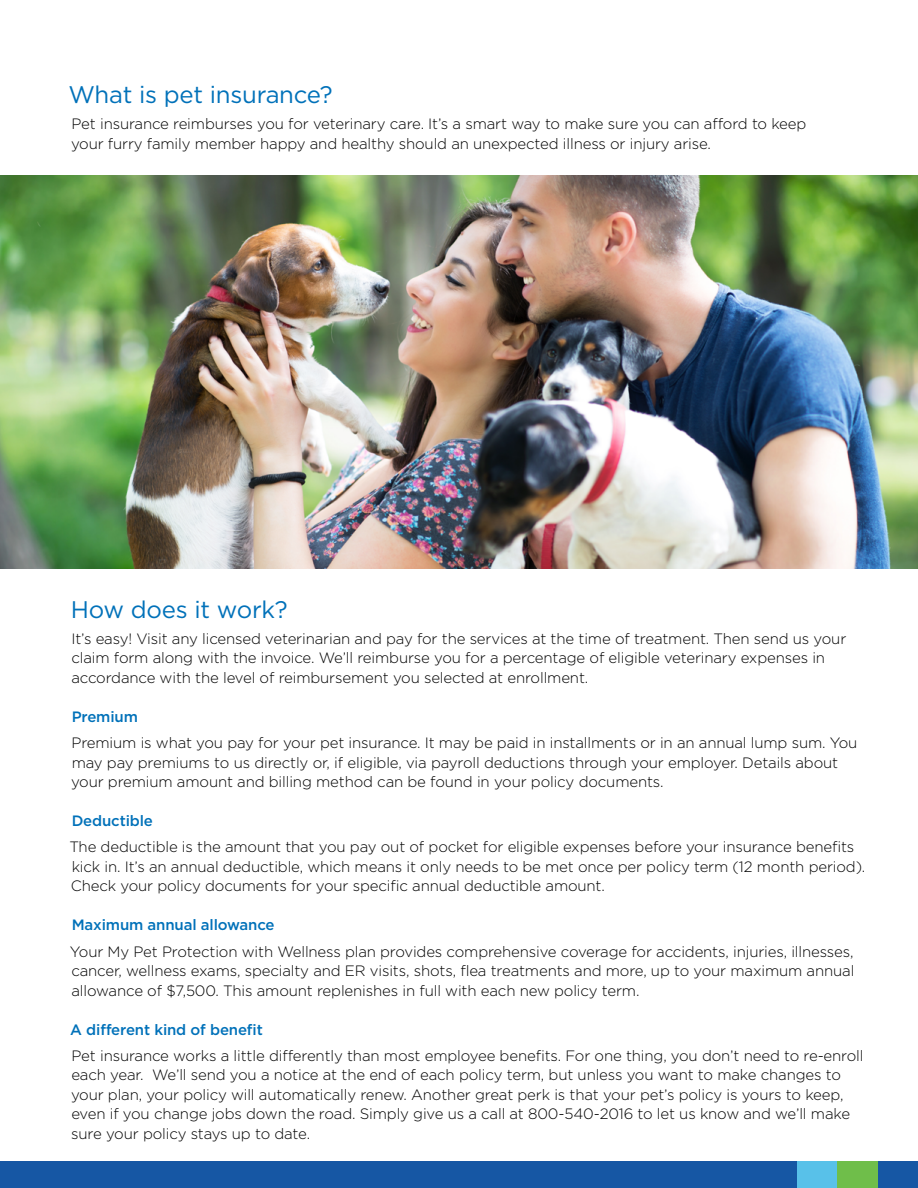
<style>
.page{position:relative;width:918px;height:1188px;background:#fff}
.page>*{position:absolute;margin:0;border:0;box-sizing:border-box;transform-origin:0 0}
.t1{font:24px "Gotham";letter-spacing:-.01em;color:#0071b9}
.t2{font:300 15px/19.5px "Gotham";letter-spacing:-.01em;color:#000}
.t3{font:500 15px "Gotham";letter-spacing:-.01em;color:#0071b9}
</style>
<div class="page">
<div style="left:0;top:1161px;width:798px;height:27px;background:#1657a4"></div>
<div style="left:797px;top:1161px;width:41px;height:27px;background:#58c1e9"></div>
<div style="left:838px;top:1161px;width:40px;height:27px;background:#6fbe4a"></div>
<div style="left:878px;top:1161px;width:40px;height:27px;background:#1657a4"></div>
<img style="left:0;top:175px;width:918px;height:393px">
<p class="t1" style="left:69px;top:79px;width:266px">What is pet insurance?</p>
<p class="t2" style="left:71px;top:114px;width:737px">Pet insurance reimburses you for veterinary care. It’s a smart way to make sure you can afford to keep your furry family member happy and healthy should an unexpected illness or injury arise.</p>
<p class="t1" style="left:71px;top:594px;width:219px">How does it work?</p>
<p class="t2" style="left:71px;top:628px;width:776px">It’s easy! Visit any licensed veterinarian and pay for the services at the time of treatment. Then send us your claim form along with the invoice. We’ll reimburse you for a percentage of eligible veterinary expenses in accordance with the level of reimbursement you selected at enrollment.</p>
<p class="t3" style="left:72px;top:707px;width:68px">Premium</p>
<p class="t2" style="left:71px;top:733px;width:788px">Premium is what you pay for your pet insurance. It may be paid in installments or in an annual lump sum. You may pay premiums to us directly or, if eligible, via payroll deductions through your employer. Details about your premium amount and billing method can be found in your policy documents.</p>
<p class="t3" style="left:72px;top:811px;width:83px">Deductible</p>
<p class="t2" style="left:69px;top:837px;width:798px">The deductible is the amount that you pay out of pocket for eligible expenses before your insurance benefits kick in. It’s an annual deductible, which means it only needs to be met once per policy term (12 month period).<br>Check your policy documents for your specific annual deductible amount.</p>
<p class="t3" style="left:72px;top:915px;width:204px">Maximum annual allowance</p>
<p class="t2" style="left:70px;top:941px;width:786px;text-align:justify">Your My Pet Protection with Wellness plan provides comprehensive coverage for accidents, injuries, illnesses, cancer, wellness exams, specialty and ER visits, shots, flea treatments and more, up to your maximum annual allowance of $7,500. This amount replenishes in full with each new policy term.</p>
<p class="t3" style="left:70px;top:1019px;width:194px">A different kind of benefit</p>
<p class="t2" style="left:71px;top:1045px;width:794px">Pet insurance works a little differently than most employee benefits. For one thing, you don’t need to re-enroll each year. We’ll send you a notice at the end of each policy term, but unless you want to make changes to your plan, your policy will automatically renew. Another great perk is that your pet’s policy is yours to keep, even if you change jobs down the road. Simply give us a call at 800-540-2016 to let us know and we’ll make sure your policy stays up to date.</p>
</div>
